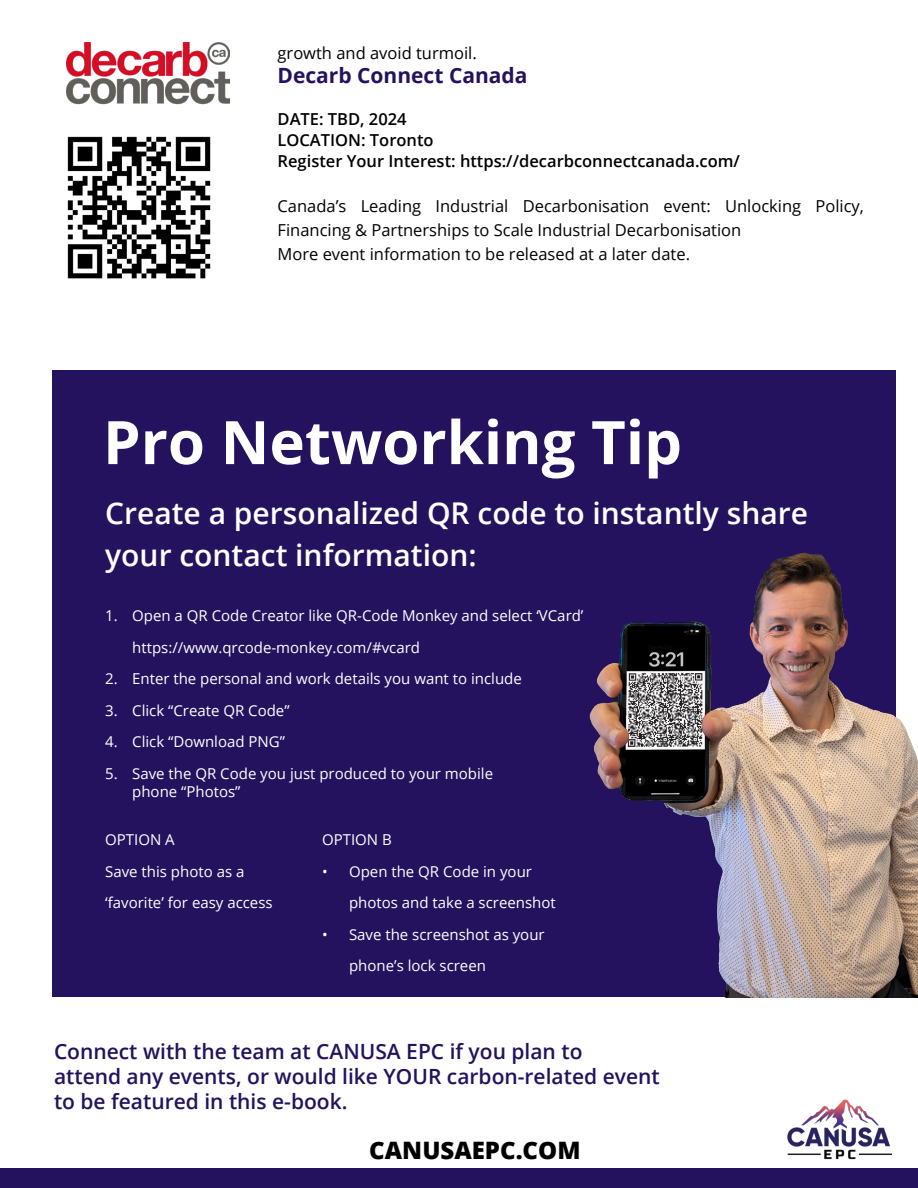
<style>
.page{position:relative;width:918px;height:1188px;background:#fff}
.page>*{position:absolute;margin:0;border:0;box-sizing:border-box;transform-origin:0 0}
.Paragraph_Style_8{font:700 60px "Open Sans";color:#fff}
.Paragraph_Style_10{font:600 30px/42px "Open Sans";color:#fff}
.t1{font:800 24px "Open Sans";color:#000}
.Paragraph_Style_10-2{font:600 21px/25.2px "Open Sans";color:#24125f}
.Paragraph_Style_6{font:700 21px "Open Sans";color:#24125f}
.Paragraph_Style_6-2{font:16.5px/24px "Open Sans";color:#000}
.Paragraph_Style_6-3{font:600 16.5px/21px "Open Sans";color:#000}
.Paragraph_Style_12{font:15px/31.5px "Open Sans";color:#fff}
</style>
<div class="page">
<img style="left:787px;top:1099px;width:106px;height:61px">
<div style="left:0;top:1168px;width:918px;height:20px;background:#24125f"></div>
<img style="left:67px;top:42px;width:162px;height:63px">
<div style="left:52px;top:371px;width:844px;height:626px;background:#24125f"></div>
<img style="left:67px;top:136px;width:144px;height:143px">
<img style="left:589px;top:552px;width:329px;height:445px">
<p class="Paragraph_Style_6-2" style="left:278px;top:41px;width:201px">growth and avoid turmoil.</p>
<p class="Paragraph_Style_6" style="left:278px;top:61px;width:251px">Decarb Connect Canada</p>
<p class="Paragraph_Style_6-3" style="left:278px;top:108px;width:131px">DATE: TBD, 2024</p>
<p class="Paragraph_Style_6-3" style="left:278px;top:129px;width:464px">LOCATION: Toronto<br>Register Your Interest: https://decarbconnectcanada.com/</p>
<p class="Paragraph_Style_6-2" style="left:278px;top:194px;width:588px">Canada’s Leading Industrial Decarbonisation event: Unlocking Policy,<br>Financing &amp; Partnerships to Scale Industrial Decarbonisation</p>
<p class="Paragraph_Style_6-2" style="left:278px;top:242px;width:414px">More event information to be released at a later date.</p>
<p class="Paragraph_Style_8" style="left:103px;top:400px;width:581px">Pro Networking Tip</p>
<p class="Paragraph_Style_10" style="left:105px;top:492px;width:704px">Create a personalized QR code to instantly share your contact information:</p>
<p class="Paragraph_Style_12" style="left:132px;top:600px;width:453px;text-indent:-27px">1. Open a QR Code Creator like QR-Code Monkey and select ‘VCard’ https://www.qrcode-monkey.com/#vcard</p>
<p class="Paragraph_Style_12" style="left:105px;top:663px;width:418px">2. Enter the personal and work details you want to include</p>
<p class="Paragraph_Style_12" style="left:105px;top:694px;width:186px">3. Click “Create QR Code”</p>
<p class="Paragraph_Style_12" style="left:105px;top:726px;width:181px">4. Click “Download PNG”</p>
<p class="Paragraph_Style_12" style="left:132px;top:764px;width:362px;line-height:18px;text-indent:-27px">5. Save the QR Code you just produced to your mobile phone “Photos”</p>
<p class="Paragraph_Style_12" style="left:105px;top:824px;width:71px">OPTION A</p>
<p class="Paragraph_Style_12" style="left:105px;top:855px;width:169px">Save this photo as a ‘favorite’ for easy access</p>
<p class="Paragraph_Style_12" style="left:322px;top:824px;width:71px">OPTION B</p>
<p class="Paragraph_Style_12" style="left:349px;top:855px;width:208px;text-indent:-27px">• Open the QR Code in your photos and take a screenshot</p>
<p class="Paragraph_Style_12" style="left:349px;top:918px;width:197px;text-indent:-27px">• Save the screenshot as your phone’s lock screen</p>
<p class="Paragraph_Style_10-2" style="left:54px;top:1038px;width:607px">Connect with the team at CANUSA EPC if you plan to<br>attend any events, or would like YOUR carbon-related event to be featured in this e-book.</p>
<p class="t1" style="left:369px;top:1132px;width:213px">CANUSAEPC.COM</p>
</div>
